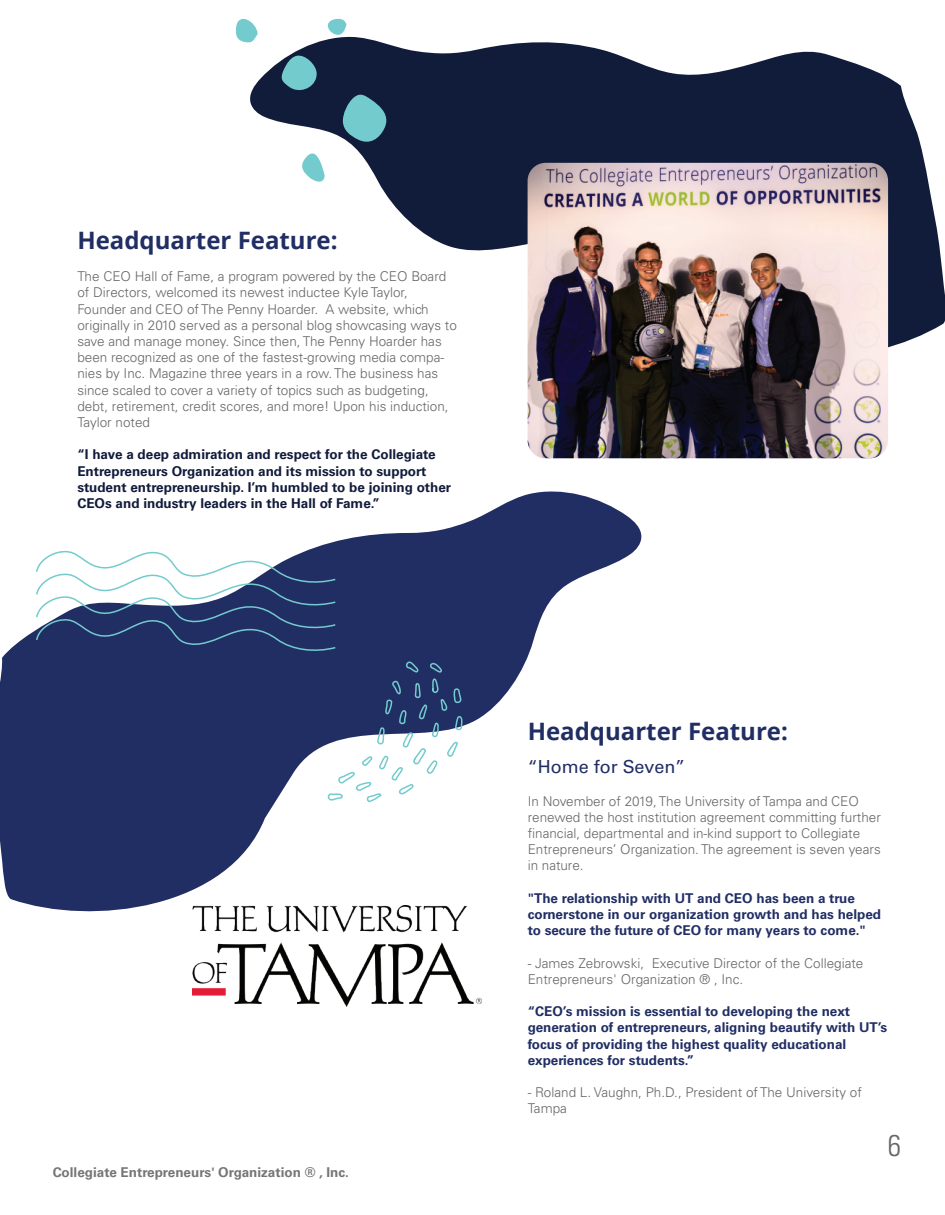
<style>
.page{position:relative;width:945px;height:1215px;background:#fff}
.page>*{position:absolute;margin:0;border:0;box-sizing:border-box;transform-origin:0 0}
.t1{font:300 condensed 30px "Univers LT Std";color:#666}
.t2{font:700 24px "Open Sans";color:#212e64}
.t3{font:18px "Univers LT Std";color:#212e64}
.t4{font:300 13.5px/16.2px "Univers LT Std";color:#666}
.t5{font:700 13.5px/16.2px "Univers LT Std";color:#212e64}
.t6{font:700 13.5px/16.2px "Univers LT Std";color:#111c3b}
.t7{font:700 13.5px "Univers LT Std";color:#666}
</style>
<div class="page">
<svg style="left:250px;top:36px;width:695px;height:343px;fill:#111c3b"></svg>
<svg style="left:343px;top:92px;width:44px;height:53px;background:#538f9b"></svg>
<svg style="left:279px;top:54px;width:38px;height:40px;background:#528a97"></svg>
<svg style="left:299px;top:143px;width:26px;height:42px"></svg>
<svg style="left:235px;top:19px;width:23px;height:25px"></svg>
<svg style="left:328px;top:18px;width:18px;height:19px"></svg>
<svg style="left:0;top:491px;width:642px;height:421px"></svg>
<img style="left:193px;top:905px;width:289px;height:102px">
<svg style="left:35px;top:544px;width:428px;height:266px"></svg>
<img style="left:528px;top:163px;width:360px;height:295px">
<h2 class="t2" style="left:77px;top:223px;width:262px">Headquarter Feature:</h2>
<p class="t4" style="left:77px;top:268px;width:381px">The CEO Hall of Fame, a program powered by the CEO Board of Directors, welcomed its newest inductee Kyle Taylor, Founder and CEO of The Penny Hoarder. A website, which originally in 2010 served as a personal blog showcasing ways to save and manage money. Since then, The Penny Hoarder has been recognized as one of the fastest-growing media compa&shy;nies by Inc. Magazine three years in a row. The business has since scaled to cover a variety of topics such as budgeting, debt, retirement, credit scores, and more! Upon his induction, Taylor noted</p>
<p class="t6" style="left:77px;top:447px;width:375px">“I have a deep admiration and respect for the Collegiate Entrepreneurs Organization and its mission to support student entrepreneurship. I’m humbled to be joining other CEOs and industry leaders in the Hall of Fame.”</p>
<p class="t7" style="left:53px;top:1164px;width:298px">Collegiate Entrepreneurs' Organization ® , Inc.</p>
<h2 class="t2" style="left:528px;top:715px;width:262px">Headquarter Feature:</h2>
<h3 class="t3" style="left:528px;top:756px;width:159px">“Home for Seven”</h3>
<p class="t4" style="left:528px;top:793px;width:355px">In November of 2019, The University of Tampa and CEO renewed the host institution agreement committing further financial, departmental and in-kind support to Collegiate Entrepreneurs’ Organization. The agreement is seven years in nature.</p>
<p class="t5" style="left:528px;top:890px;width:355px">"The relationship with UT and CEO has been a true cornerstone in our organization growth and has helped to secure the future of CEO for many years to come."</p>
<p class="t4" style="left:528px;top:955px;width:337px">- James Zebrowski, Executive Director of the Collegiate<br>Entrepreneurs' Organization ® , Inc.</p>
<p class="t5" style="left:528px;top:1003px;width:361px">“CEO’s mission is essential to developing the next generation of entrepreneurs, aligning beautify with UT’s focus of providing the highest quality educational experiences for students.”</p>
<p class="t4" style="left:528px;top:1084px;width:336px">- Roland L. Vaughn, Ph.D., President of The University of<br>Tampa</p>
<h1 class="t1" style="left:888px;top:1128px;width:14px">6</h1>
</div>
